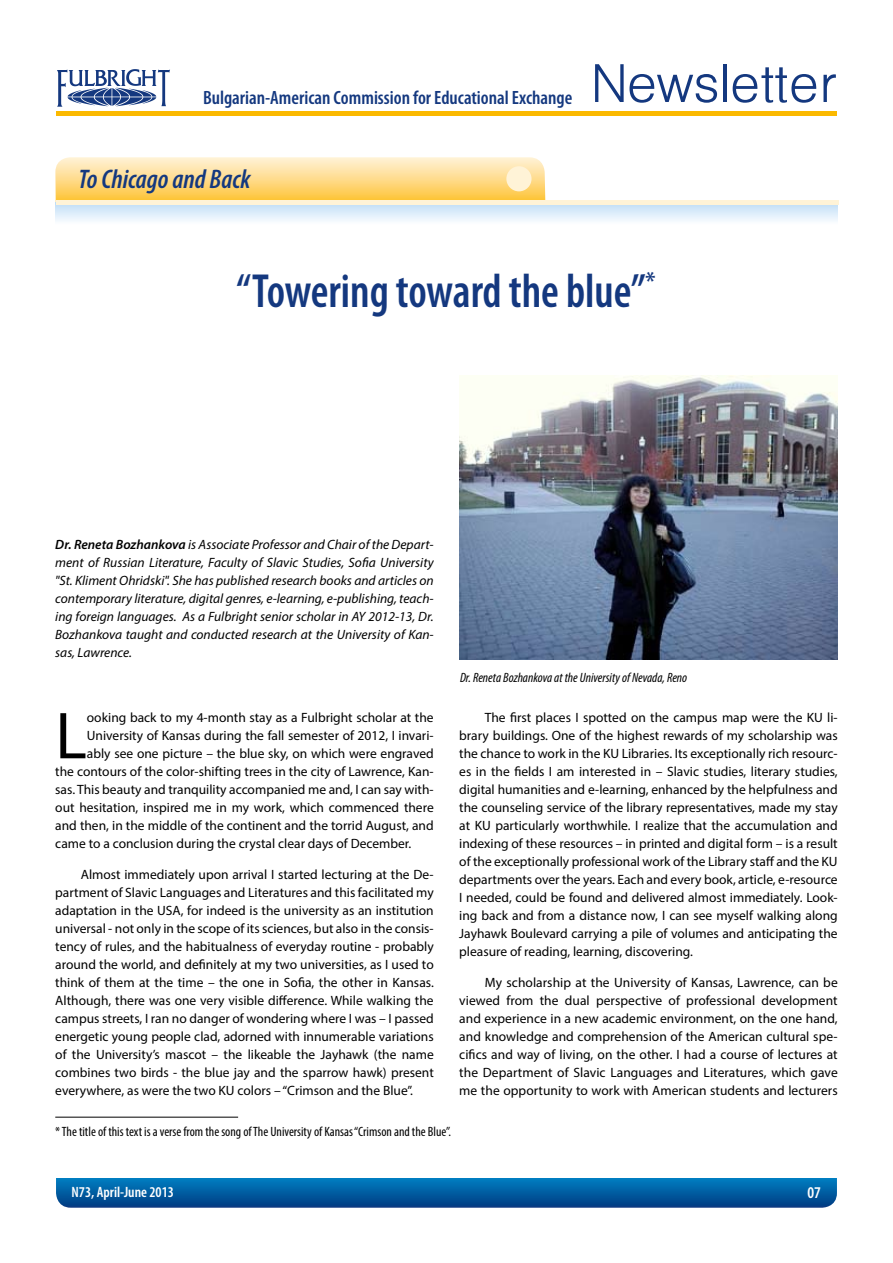
<style>
.page{position:relative;width:893px;height:1263px;background:#fff}
.page>*{position:absolute;margin:0;border:0;box-sizing:border-box;transform-origin:0 0}
.t1{font:66.9px "Myriad Pro";color:#000}
.t2{font:59.1px "Helen BG Light Normal";color:#14387f}
.t3{font:600 condensed 48.15px "Myriad Pro";color:#14387f;scale:.93 1}
.t4{font:italic 600 condensed 27px "Myriad Pro";color:#14387f}
.t5{font:600 condensed 19.35px "Myriad Pro";color:#14387f}
.t6{font:600 condensed 16.5px "Myriad Pro";color:#fff}
.t7{font:600 condensed 15px "Myriad Pro";color:#fff}
.t8{font:13.5px/18px "Myriad Pro";color:#000;text-align:justify}
.t9{font:italic 13.5px/18px "Myriad Pro";color:#000;text-align:justify}
.t10{font:condensed 13.5px "Myriad Pro";color:#000}
.t11{font:italic condensed 13.5px "Myriad Pro";color:#000}
.s1{font-weight:600}
</style>
<div class="page">
<svg style="left:56px;top:1178px;width:781px;height:30px;background:#045ea2"></svg>
<hr style="left:56px;top:112px;width:781px;height:4px;background:#fbb900">
<svg style="left:57px;top:69px;width:113px;height:38px"></svg>
<svg style="left:55px;top:157px;width:491px;height:45px;background:#fedc8c"></svg>
<svg style="left:55px;top:202px;width:783px;height:19px;background:#deedf8"></svg>
<div style="left:506px;top:166px;width:25px;height:25px;background:#fff3d7;border-radius:50%"></div>
<hr style="left:56px;top:200px;width:782px;height:4px;background:#fff3d7">
<hr style="left:55px;top:1117px;width:183px;height:1px;background:#000">
<img style="left:459px;top:375px;width:379px;height:284px">
<h3 class="t5" style="left:203px;top:85px;width:371px">Bulgarian-American Commission for Educational Exchange</h3>
<h2 class="t2" style="left:590px;top:55px;width:248px">Newsletter</h2>
<h3 class="t4" style="left:78px;top:163px;width:174px">To Chicago and Back</h3>
<h3 class="t3" style="left:237px;top:261px;width:452px">“Towering toward the blue”<sup>*</sup></h3>
<p class="t9" style="left:55px;top:535px;width:380px"><span class="s1">Dr. Reneta Bozhankova</span> is Associate Professor and Chair of the Depart&shy;ment of Russian Literature, Faculty of Slavic Studies, Sofia University "St. Kliment Ohridski". She has published research books and articles on contemporary literature, digital genres, e-learning, e-publishing, teach&shy;ing foreign languages. As a Fulbright senior scholar in AY 2012-13, Dr.<br>Bozhankova taught and conducted research at the University of Kan&shy;sas, Lawrence.</p>
<h1 class="t1" style="left:55px;top:695px;width:33px">L</h1>
<p class="t8" style="left:87px;top:708px;width:348px">ooking back to my 4-month stay as a Fulbright scholar at the</p>
<p class="t8" style="left:87px;top:726px;width:348px">University of Kansas during the fall semester of 2012, I invari-</p>
<p class="t8" style="left:87px;top:744px;width:348px">ably see one picture – the blue sky, on which were engraved</p>
<p class="t8" style="left:55px;top:762px;width:380px">the contours of the color-shifting trees in the city of Lawrence, Kan-</p>
<p class="t8" style="left:55px;top:780px;width:380px">sas. This beauty and tranquility accompanied me and, I can say with-</p>
<p class="t8" style="left:55px;top:798px;width:380px">out hesitation, inspired me in my work, which commenced there</p>
<p class="t8" style="left:55px;top:816px;width:380px">and then, in the middle of the continent and the torrid August, and</p>
<p class="t8" style="left:55px;top:834px;width:358px">came to a conclusion during the crystal clear days of December.</p>
<p class="t8" style="left:55px;top:865px;width:380px;text-indent:26px">Almost immediately upon arrival I started lecturing at the De&shy;partment of Slavic Languages and Literatures and this facilitated my adaptation in the USA, for indeed is the university as an institution universal - not only in the scope of its sciences, but also in the consis&shy;tency of rules, and the habitualness of everyday routine - probably around the world, and definitely at my two universities, as I used to think of them at the time – the one in Sofia, the other in Kansas.<br>Although, there was one very visible difference. While walking the campus streets, I ran no danger of wondering where I was – I passed energetic young people clad, adorned with innumerable variations of the University’s mascot – the likeable the Jayhawk (the name combines two birds - the blue jay and the sparrow hawk) present everywhere, as were the two KU colors – “Crimson and the Blue”.</p>
<p class="t11" style="left:460px;top:669px;width:229px">Dr. Reneta Bozhankova at the University of Nevada, Reno</p>
<p class="t8" style="left:459px;top:708px;width:380px;text-indent:26px">The first places I spotted on the campus map were the KU li&shy;brary buildings. One of the highest rewards of my scholarship was the chance to work in the KU Libraries. Its exceptionally rich resourc&shy;es in the fields I am interested in – Slavic studies, literary studies, digital humanities and e-learning, enhanced by the helpfulness and the counseling service of the library representatives, made my stay at KU particularly worthwhile. I realize that the accumulation and indexing of these resources – in printed and digital form – is a result of the exceptionally professional work of the Library staff and the KU departments over the years. Each and every book, article, e-resource I needed, could be found and delivered almost immediately. Look&shy;ing back and from a distance now, I can see myself walking along Jayhawk Boulevard carrying a pile of volumes and anticipating the pleasure of reading, learning, discovering.</p>
<p class="t8" style="left:459px;top:973px;width:380px;text-indent:26px">My scholarship at the University of Kansas, Lawrence, can be viewed from the dual perspective of professional development and experience in a new academic environment, on the one hand, and knowledge and comprehension of the American cultural spe&shy;cifics and way of living, on the other. I had a course of lectures at the Department of Slavic Languages and Literatures, which gave me the opportunity to work with American students and lecturers</p>
<p class="t10" style="left:55px;top:1123px;width:397px">* The title of this text is a verse from the song of The University of Kansas “Crimson and the Blue”.</p>
<p class="t7" style="left:72px;top:1183px;width:104px">N73, April-June 2013</p>
<p class="t6" style="left:807px;top:1182px;width:15px">07</p>
</div>
